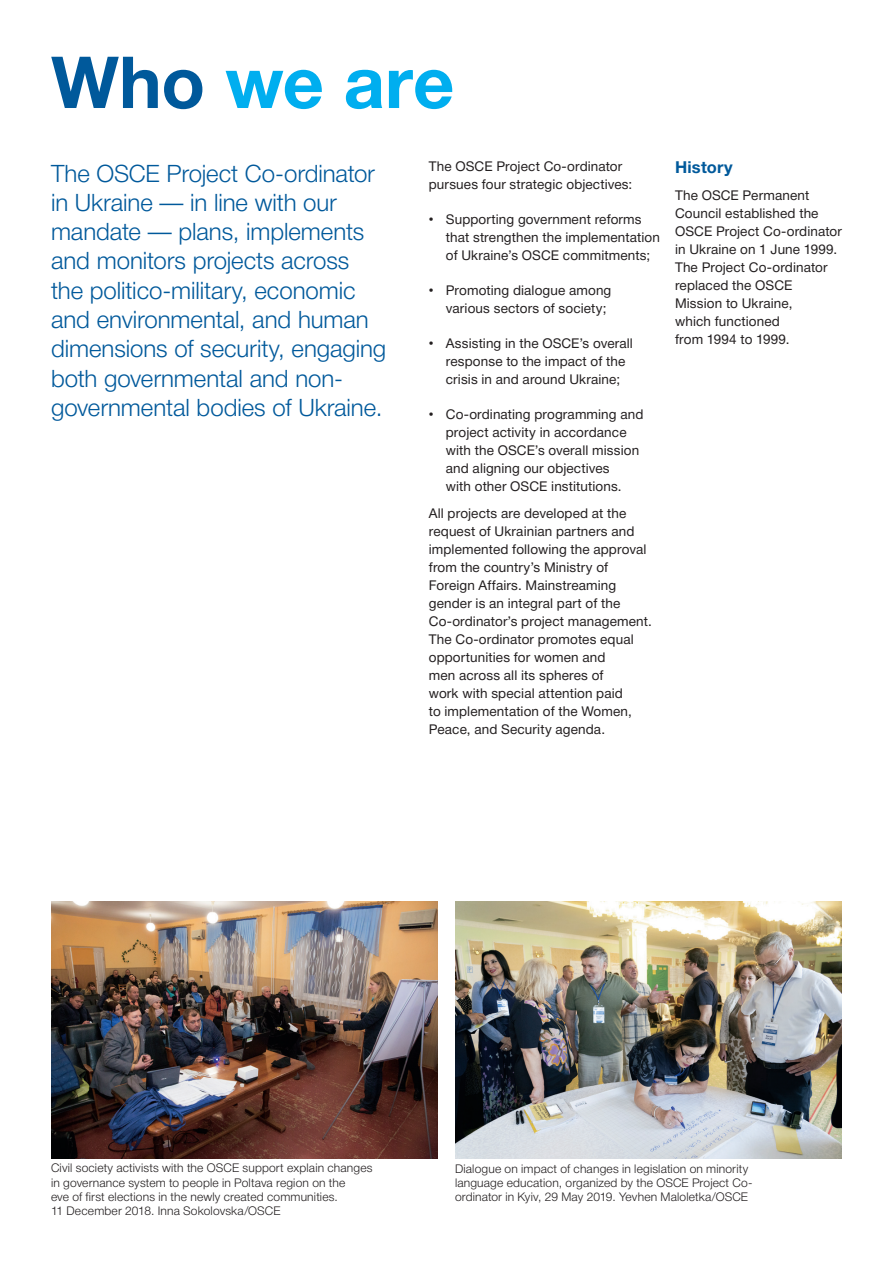
<style>
.page{position:relative;width:893px;height:1263px;background:#fff}
.page>*{position:absolute;margin:0;border:0;box-sizing:border-box;transform-origin:0 0}
.t1{font:700 72px "Helvetica Neue Cyr";letter-spacing:-.005em;color:#00aeef}
.Vrezka{font:300 24px/29.2px "Helvetica Neue Cyr";letter-spacing:-.005em;color:#00599b}
.PZ{font:700 16.5px "Helvetica Neue Cyr";letter-spacing:.01em;color:#00599b}
.Osn{font:13.5px/18px "Helvetica Neue Cyr";letter-spacing:.01em;color:#231f20}
.Paragraph_Style_3{font:300 12px/14.2px "Helvetica Neue Cyr";letter-spacing:.015em;color:#231f20}
.s1{color:#00599b}
.s2{font-family:"Arial"}
</style>
<div class="page">
<img style="left:51px;top:901px;width:387px;height:258px">
<img style="left:455px;top:901px;width:387px;height:258px">
<p class="t1" style="left:51px;top:43px;width:405px"><span class="s1">Who</span> we are</p>
<p class="Vrezka" style="left:51px;top:159px;width:337px">The OSCE Project Co-ordinator in Ukraine — in line with our mandate — plans, implements and monitors projects across the politico-military, economic and environmental, and human dimensions of security, engaging both governmental and non&shy;governmental bodies of Ukraine.</p>
<p class="Osn" style="left:429px;top:158px;width:205px">The OSCE Project Co-ordinator pursues four strategic objectives:</p>
<p class="Osn" style="left:446px;top:211px;width:216px;text-indent:-17px"><span class="s2">•</span> Supporting government reforms that strengthen the implementation of Ukraine’s OSCE commitments;</p>
<p class="Osn" style="left:446px;top:282px;width:167px;text-indent:-17px"><span class="s2">•</span> Promoting dialogue among various sectors of society;</p>
<p class="Osn" style="left:446px;top:335px;width:189px;text-indent:-17px"><span class="s2">•</span> Assisting in the OSCE’s overall response to the impact of the crisis in and around Ukraine;</p>
<p class="Osn" style="left:446px;top:406px;width:199px;text-indent:-17px"><span class="s2">•</span> Co-ordinating programming and project activity in accordance with the OSCE’s overall mission and aligning our objectives<br>with other OSCE institutions.</p>
<p class="Osn" style="left:429px;top:504px;width:225px">All projects are developed at the request of Ukrainian partners and implemented following the approval from the country’s Ministry of<br>Foreign Affairs. Mainstreaming gender is an integral part of the<br>Co-ordinator’s project management.<br>The Co-ordinator promotes equal opportunities for women and<br>men across all its spheres of<br>work with special attention paid<br>to implementation of the Women,<br>Peace, and Security agenda.</p>
<p class="PZ" style="left:675px;top:158px;width:59px">History</p>
<p class="Osn" style="left:675px;top:186px;width:168px">The OSCE Permanent<br>Council established the<br>OSCE Project Co-ordinator in Ukraine on 1 June 1999.<br>The Project Co-ordinator replaced the OSCE<br>Mission to Ukraine,<br>which functioned<br>from 1994 to 1999.</p>
<p class="Paragraph_Style_3" style="left:51px;top:1161px;width:323px">Civil society activists with the OSCE support explain changes in governance system to people in Poltava region on the<br>eve of first elections in the newly created communities.<br>11 December 2018. Inna Sokolovska/OSCE</p>
<p class="Paragraph_Style_3" style="left:455px;top:1161px;width:299px">Dialogue on impact of changes in legislation on minority language education, organized by the OSCE Project Co&shy;ordinator in Kyiv, 29 May 2019. Yevhen Maloletka/OSCE</p>
</div>
